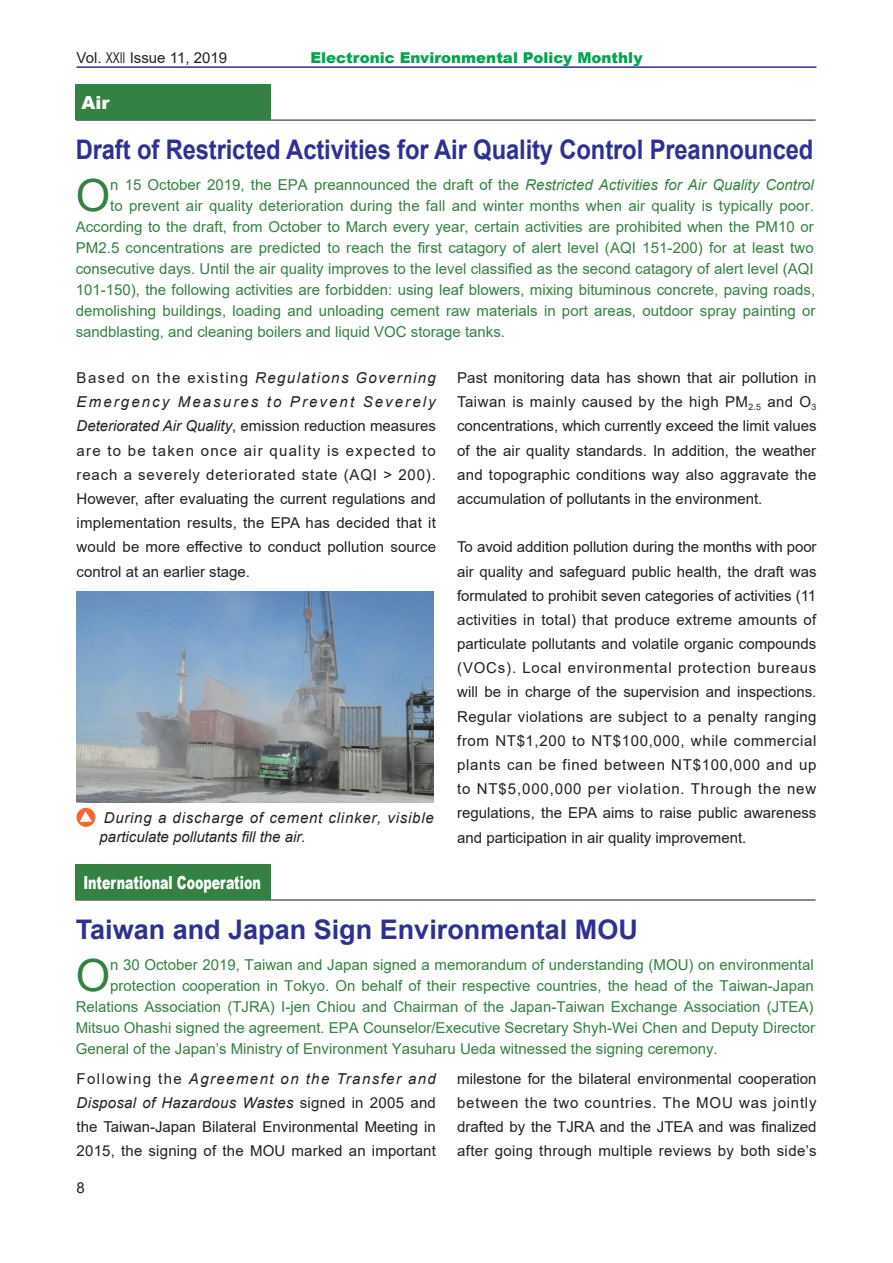
<style>
.page{position:relative;width:893px;height:1263px;background:#fff}
.page>*{position:absolute;margin:0;border:0;box-sizing:border-box;transform-origin:0 0}
.t1{font:44.4px "Arial";color:#358043}
.t2{font:700 27px "Arial";letter-spacing:-.005em;color:#2e3092;scale:.88 1}
.t3{font:700 27px "Arial";letter-spacing:-.005em;color:#2e3092}
.t4{font:900 18px "Arial";color:#fff;scale:.7 1}
.t5{font:900 18px "Arial";color:#fff}
.t6{font:15px/24.2px "Arial";color:#231f20;text-align:justify}
.t7{font:15px "Arial";color:#358043}
.t8{font:italic 15px/18.9px "Arial";letter-spacing:.05em;color:#231f20}
.t9{font:900 15px "Arial";color:#00a54f}
.s1{font-style:italic}
</style>
<div class="page">
<hr style="left:76px;top:66px;width:740px;height:2px;background:#2e3092">
<hr style="left:76px;top:120px;width:740px;height:1px;background:#231f20">
<div style="left:76px;top:84px;width:195px;height:36px;background:#358043"></div>
<hr style="left:76px;top:899px;width:740px;height:1px;background:#231f20">
<div style="left:76px;top:864px;width:195px;height:35px;background:#358043"></div>
<img style="left:77px;top:592px;width:357px;height:210px">
<div style="left:77px;top:808px;width:18px;height:19px;background:#f2682d;border-radius:50%"></div>
<svg style="left:80px;top:811px;width:12px;height:11px"></svg>
<p class="t6" style="left:77px;top:46px;width:152px">Vol. XXII Issue 11, 2019</p>
<p class="t9" style="left:310px;top:47px;width:334px">Electronic Environmental Policy Monthly</p>
<p class="t5" style="left:82px;top:90px;width:29px">Air</p>
<h2 class="t2" style="left:76px;top:131px;width:840px">Draft of Restricted Activities for Air Quality Control Preannounced</h2>
<h1 class="t1" style="left:76px;top:165px;width:36px">O</h1>
<p class="t7" style="left:110px;top:174px;width:705px">n 15 October 2019, the EPA preannounced the draft of the <span class="s1">Restricted Activities for Air Quality Control</span></p>
<p class="t7" style="left:110px;top:195px;width:705px">to prevent air quality deterioration during the fall and winter months when air quality is typically poor.</p>
<p class="t7" style="left:76px;top:216px;width:739px">According to the draft, from October to March every year, certain activities are prohibited when the PM10 or</p>
<p class="t7" style="left:76px;top:237px;width:740px">PM2.5 concentrations are predicted to reach the first catagory of alert level (AQI 151-200) for at least two</p>
<p class="t7" style="left:76px;top:258px;width:739px">consecutive days. Until the air quality improves to the level classified as the second catagory of alert level (AQI</p>
<p class="t7" style="left:76px;top:279px;width:741px">101-150), the following activities are forbidden: using leaf blowers, mixing bituminous concrete, paving roads,</p>
<p class="t7" style="left:76px;top:300px;width:741px">demolishing buildings, loading and unloading cement raw materials in port areas, outdoor spray painting or</p>
<p class="t7" style="left:76px;top:321px;width:431px">sandblasting, and cleaning boilers and liquid VOC storage tanks.</p>
<p class="t6" style="left:77px;top:366px;width:361px">Based on the existing <span class="s1">Regulations Governing Emergency Measures to Prevent Severely Deteriorated Air Quality</span>, emission reduction measures are to be taken once air quality is expected to reach a severely deteriorated state (AQI &gt; 200).<br>However, after evaluating the current regulations and implementation results, the EPA has decided that it would be more effective to conduct pollution source control at an earlier stage.</p>
<p class="t8" style="left:100px;top:808px;width:336px">During a discharge of cement clinker, visible particulate pollutants fill the air.</p>
<p class="t4" style="left:83px;top:869px;width:255px">International Cooperation</p>
<p class="t6" style="left:457px;top:366px;width:361px">Past monitoring data has shown that air pollution in Taiwan is mainly caused by the high PM<sub>2.5</sub> and O<sub>3 </sub>concentrations, which currently exceed the limit values of the air quality standards. In addition, the weather and topographic conditions way also aggravate the accumulation of pollutants in the environment.</p>
<p class="t6" style="left:457px;top:535px;width:361px">To avoid addition pollution during the months with poor air quality and safeguard public health, the draft was formulated to prohibit seven categories of activities (11 activities in total) that produce extreme amounts of particulate pollutants and volatile organic compounds (VOCs). Local environmental protection bureaus will be in charge of the supervision and inspections.<br>Regular violations are subject to a penalty ranging from NT$1,200 to NT$100,000, while commercial plants can be fined between NT$100,000 and up to NT$5,000,000 per violation. Through the new regulations, the EPA aims to raise public awareness and participation in air quality improvement.</p>
<h2 class="t3" style="left:76px;top:910px;width:564px">Taiwan and Japan Sign Environmental MOU</h2>
<h1 class="t1" style="left:76px;top:944px;width:36px">O</h1>
<p class="t7" style="left:110px;top:954px;width:705px">n 30 October 2019, Taiwan and Japan signed a memorandum of understanding (MOU) on environmental</p>
<p class="t7" style="left:110px;top:975px;width:705px">protection cooperation in Tokyo. On behalf of their respective countries, the head of the Taiwan-Japan</p>
<p class="t7" style="left:76px;top:996px;width:739px">Relations Association (TJRA) I-jen Chiou and Chairman of the Japan-Taiwan Exchange Association (JTEA)</p>
<p class="t7" style="left:76px;top:1017px;width:741px">Mitsuo Ohashi signed the agreement. EPA Counselor/Executive Secretary Shyh-Wei Chen and Deputy Director</p>
<p class="t7" style="left:76px;top:1038px;width:643px">General of the Japan’s Ministry of Environment Yasuharu Ueda witnessed the signing ceremony.</p>
<p class="t6" style="left:77px;top:1066px;width:361px">Following the <span class="s1">Agreement on the Transfer and Disposal of Hazardous Wastes</span> signed in 2005 and the Taiwan-Japan Bilateral Environmental Meeting in 2015, the signing of the MOU marked an important</p>
<p class="t6" style="left:77px;top:1175px;width:10px">8</p>
<p class="t6" style="left:457px;top:1066px;width:361px">milestone for the bilateral environmental cooperation between the two countries. The MOU was jointly drafted by the TJRA and the JTEA and was finalized after going through multiple reviews by both side’s</p>
</div>
